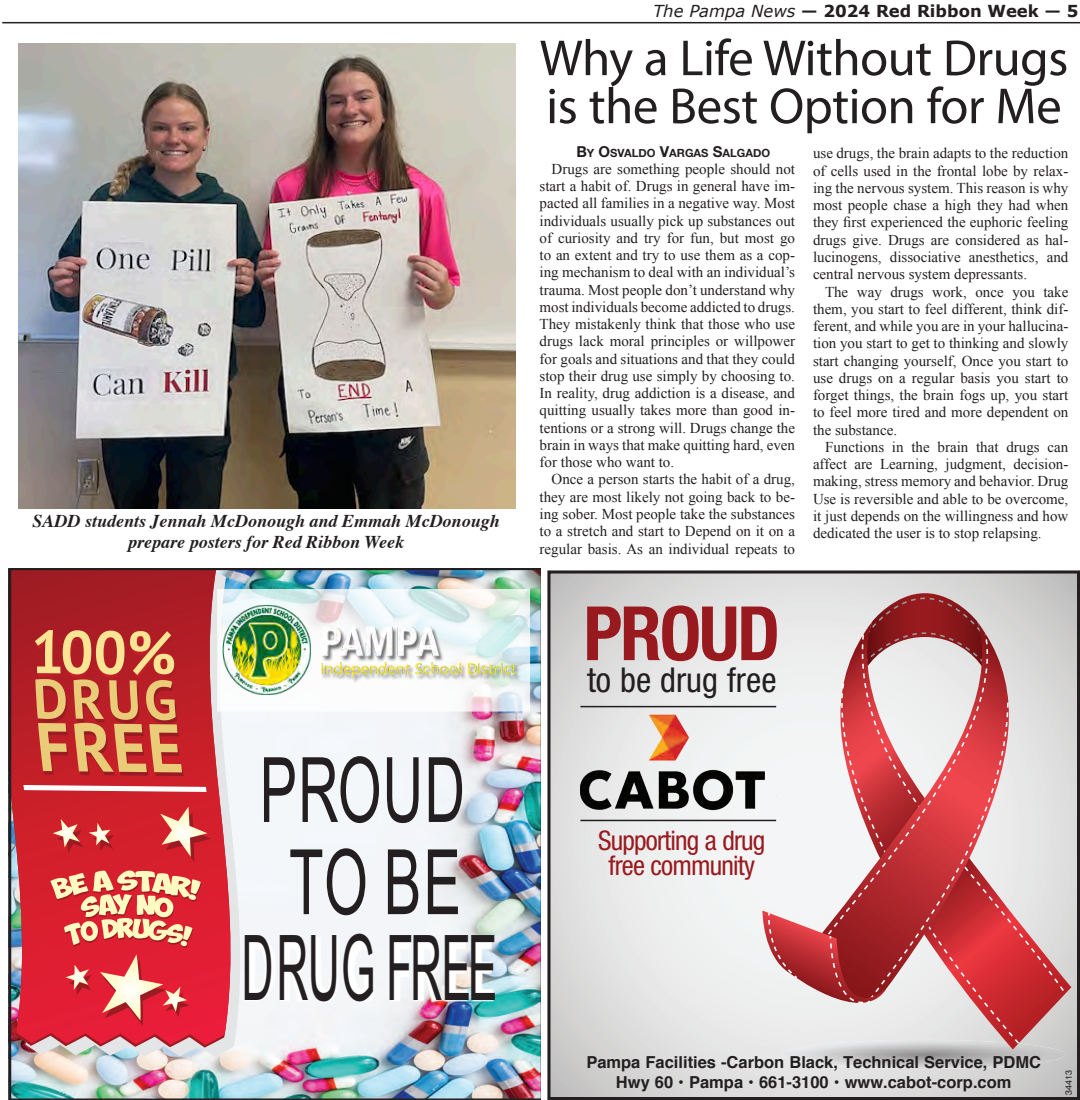
<style>
.page{position:relative;width:1080px;height:1100px;background:#fff}
.page>*{position:absolute;margin:0;border:0;box-sizing:border-box;transform-origin:0 0}
.t1{font:90.3px/88.9px "Arial";letter-spacing:.015em;color:#231f20;text-align:center;scale:.62 1}
.t2{font:700 condensed 75px "Helvetica Neue LT Std";letter-spacing:-.03em;color:#991a1e}
.HeadGarm{font:51px/48px "Myriad Pro";letter-spacing:-.01em;color:#231f20}
.t3{font:condensed 34.35px "Helvetica Neue LT Std";color:#231f20}
.t4{font:condensed 27px/25.5px "Helvetica Neue LT Std";letter-spacing:-.03em;color:#991a1e;text-align:center}
.t5{font:italic 700 18px "Times";color:#231f20}
.t6{font:700 16.5px/19.8px "Helvetica";color:#231f20;text-align:center}
.t7{font:700 16.5px "Verdana";color:#231f20}
.t8{font:15px/17.2px "Times New Roman";color:#231f20;text-align:justify}
.Byline1{font:700 11.25px "Helvetica Neue";color:#231f20}
.t9{font:9px "Helvetica";color:#231f20}
.s1{font-weight:400;font-style:italic}
.s2{font-size:15px}
</style>
<div class="page">
<svg style="left:552px;top:574px;width:524px;height:521px;background:#e0e0e0"></svg>
<img style="left:783px;top:1039px;width:282px;height:29px">
<svg style="left:860px;top:593px;width:129px;height:28px;background:#b37677"></svg>
<svg style="left:829px;top:621px;width:242px;height:428px;background:#ceb3b4"></svg>
<svg style="left:841px;top:1003px;width:178px;height:40px;background:#dcc1c2"></svg>
<svg style="left:1021px;top:634px;width:43px;height:357px;background:#dccbcb"></svg>
<svg style="left:796px;top:621px;width:225px;height:382px;background:#d3abac"></svg>
<svg style="left:828px;top:634px;width:160px;height:68px;background:#d3b2b3"></svg>
<svg style="left:762px;top:702px;width:247px;height:327px"></svg>
<img style="left:580px;top:759px;width:196px;height:74px">
<img style="left:644px;top:691px;width:68px;height:103px">
<hr style="left:580px;top:706px;width:196px;height:1px;background:#231f20">
<hr style="left:580px;top:819px;width:196px;height:2px;background:#231f20">
<div style="left:548px;top:570px;width:532px;height:529px;border:3px solid #231f20"></div>
<hr style="left:2px;top:22px;width:1078px;height:1px;background:#231f20">
<img style="left:8px;top:568px;width:533px;height:531px">
<img style="left:218px;top:589px;width:311px;height:122px">
<img style="left:18px;top:43px;width:497px;height:465px">
<p class="t5" style="left:33px;top:504px;width:469px">SADD students Jennah McDonough and Emmah McDonough</p>
<p class="t5" style="left:128px;top:525px;width:277px">prepare posters for Red Ribbon Week</p>
<p class="t1" style="left:241px;top:746px;width:415px">PROUD<br>TO BE<br>DRUG FREE</p>
<p class="t7" style="left:653px;top:0;width:427px"><span class="s1">The Pampa News</span> — 2024 Red Ribbon Week — 5</p>
<p class="HeadGarm" style="left:540px;top:33px;width:530px">Why a Life Without Drugs is the Best Option for Me</p>
<p class="Byline1" style="left:576px;top:144px;width:194px"><span class="s2">B</span>Y <span class="s2">O</span>SVALDO <span class="s2">V</span>ARGAS <span class="s2">S</span>ALGADO</p>
<p class="t8" style="left:540px;top:160px;width:257px;text-indent:12px">Drugs are something people should not start a habit of. Drugs in general have im&shy;pacted all families in a negative way. Most individuals usually pick up substances out of curiosity and try for fun, but most go to an extent and try to use them as a cop&shy;ing mechanism to deal with an individual’s trauma. Most people don’t understand why most individuals become addicted to drugs.<br>They mistakenly think that those who use drugs lack moral principles or willpower for goals and situations and that they could stop their drug use simply by choosing to.<br>In reality, drug addiction is a disease, and quitting usually takes more than good in&shy;tentions or a strong will. Drugs change the brain in ways that make quitting hard, even for those who want to.</p>
<p class="t8" style="left:540px;top:470px;width:257px;text-indent:12px">Once a person starts the habit of a drug, they are most likely not going back to be&shy;ing sober. Most people take the substances to a stretch and start to Depend on it on a regular basis. As an individual repeats to</p>
<p class="t8" style="left:813px;top:144px;width:257px">use drugs, the brain adapts to the reduction of cells used in the frontal lobe by relax&shy;ing the nervous system. This reason is why most people chase a high they had when they first experienced the euphoric feeling drugs give. Drugs are considered as hal&shy;lucinogens, dissociative anesthetics, and central nervous system depressants.</p>
<p class="t8" style="left:813px;top:282px;width:257px;text-indent:12px">The way drugs work, once you take them, you start to feel different, think dif&shy;ferent, and while you are in your hallucina&shy;tion you start to get to thinking and slowly start changing yourself, Once you start to use drugs on a regular basis you start to forget things, the brain fogs up, you start to feel more tired and more dependent on the substance.</p>
<p class="t8" style="left:813px;top:438px;width:257px;text-indent:12px">Functions in the brain that drugs can affect are Learning, judgment, decision&shy;making, stress memory and behavior. Drug Use is reversible and able to be overcome, it just depends on the willingness and how dedicated the user is to stop relapsing.</p>
<p class="t2" style="left:583px;top:588px;width:198px">PROUD</p>
<p class="t3" style="left:587px;top:659px;width:191px">to be drug free</p>
<p class="t4" style="left:598px;top:827px;width:169px">Supporting a drug free community</p>
<p class="t6" style="left:586px;top:1052px;width:456px">Pampa Facilities -Carbon Black, Technical Service, PDMC<br>Hwy 60 • Pampa • 661-3100 • www.cabot-corp.com</p>
<p class="t9" style="left:1062px;top:1094px;width:27px;rotate:-90deg">34413</p>
</div>
